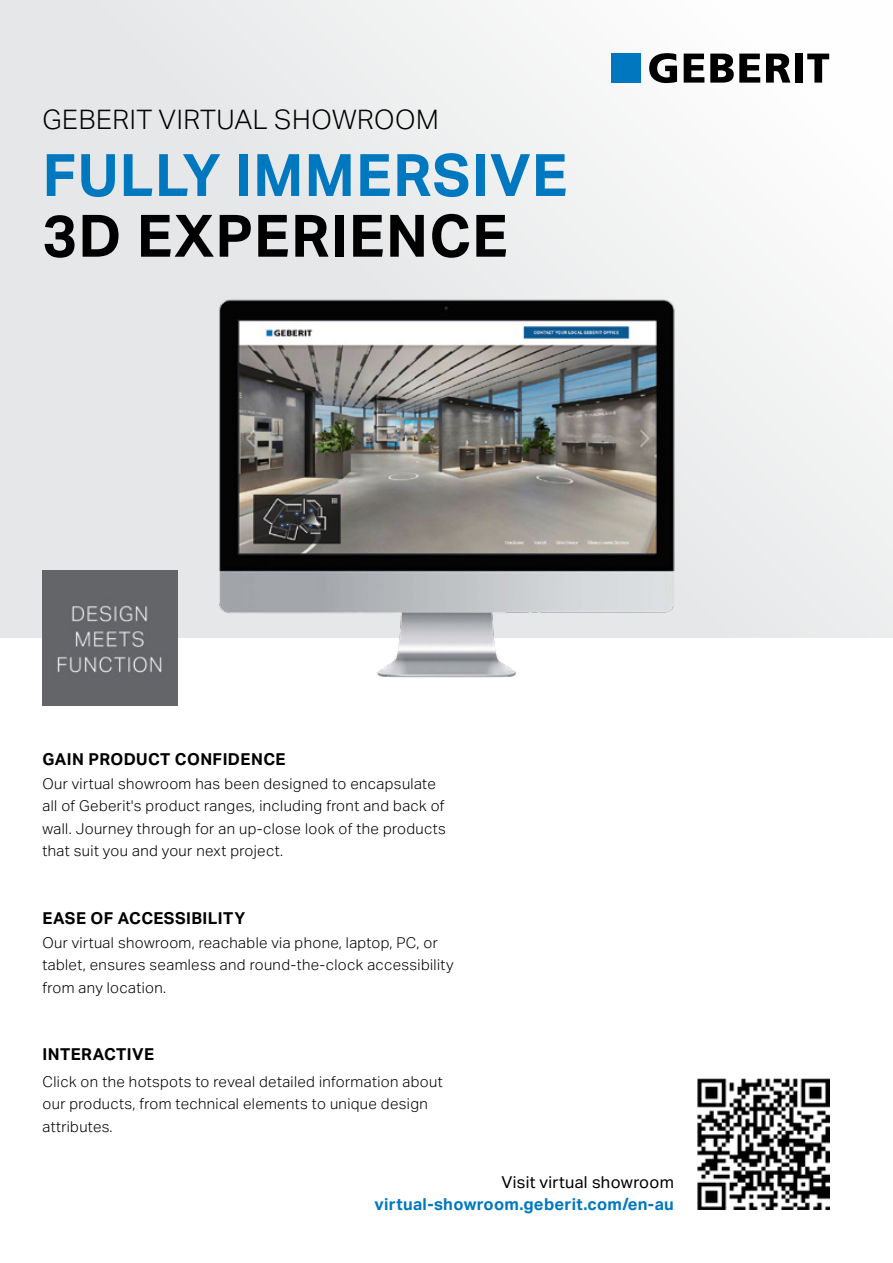
<style>
.page{position:relative;width:893px;height:1263px;background:#fff}
.page>*{position:absolute;margin:0;border:0;box-sizing:border-box;transform-origin:0 0}
.t1{font:700 58.5px "Aktiv Grotesk Geberit";letter-spacing:.02em;color:#0078bf}
.t2{font:700 58.5px "Aktiv Grotesk Geberit";letter-spacing:.02em;color:#000}
.t3{font:300 27px "Aktiv Grotesk Geberit";letter-spacing:.02em;color:#000}
.t4{font:700 16.5px "Aktiv Grotesk Geberit";letter-spacing:.025em;color:#000}
.t5{font:700 16.5px "Aktiv Grotesk Geberit";letter-spacing:.02em;color:#0078bf}
.t6{font:16.5px "Aktiv Grotesk Geberit";letter-spacing:.02em;color:#000}
.t7{font:300 15px/22.5px "Aktiv Grotesk Geberit";letter-spacing:.025em;color:#000}
</style>
<div class="page">
<div style="left:0;top:0;width:893px;height:638px;background:linear-gradient(to right,#e3e4e5,#fefefe)"></div>
<img style="left:697px;top:1078px;width:132px;height:132px">
<img style="left:43px;top:571px;width:10px;height:134px">
<svg style="left:649px;top:53px;width:28px;height:30px"></svg>
<svg style="left:684px;top:54px;width:20px;height:29px"></svg>
<svg style="left:710px;top:54px;width:50px;height:29px"></svg>
<svg style="left:766px;top:54px;width:24px;height:29px"></svg>
<div style="left:795px;top:54px;width:8px;height:29px;background:#000"></div>
<svg style="left:807px;top:54px;width:22px;height:29px"></svg>
<div style="left:612px;top:54px;width:29px;height:29px;background:#0077be"></div>
<div style="left:843px;top:229px;width:50px;height:345px;background:#f4f5f5"></div>
<img style="left:53px;top:170px;width:787px;height:536px">
<h2 class="t3" style="left:43px;top:104px;width:398px">GEBERIT VIRTUAL SHOWROOM</h2>
<h1 class="t1" style="left:43px;top:139px;width:526px">FULLY IMMERSIVE</h1>
<h1 class="t2" style="left:43px;top:200px;width:466px">3D EXPERIENCE</h1>
<p class="t4" style="left:43px;top:749px;width:244px">GAIN PRODUCT CONFIDENCE</p>
<p class="t7" style="left:43px;top:772px;width:405px">Our virtual showroom has been designed to encapsulate all of Geberit's product ranges, including front and back of wall. Journey through for an up-close look of the products that suit you and your next project.</p>
<p class="t4" style="left:43px;top:908px;width:204px">EASE OF ACCESSIBILITY</p>
<p class="t7" style="left:43px;top:931px;width:413px">Our virtual showroom, reachable via phone, laptop, PC, or tablet, ensures seamless and round-the-clock accessibility from any location.</p>
<p class="t4" style="left:43px;top:1044px;width:113px">INTERACTIVE</p>
<p class="t7" style="left:43px;top:1070px;width:402px">Click on the hotspots to reveal detailed information about our products, from technical elements to unique design attributes.</p>
<p class="t6" style="left:501px;top:1172px;width:174px">Visit virtual showroom</p>
<p class="t5" style="left:374px;top:1194px;width:301px">virtual-showroom.geberit.com/en-au</p>
</div>
